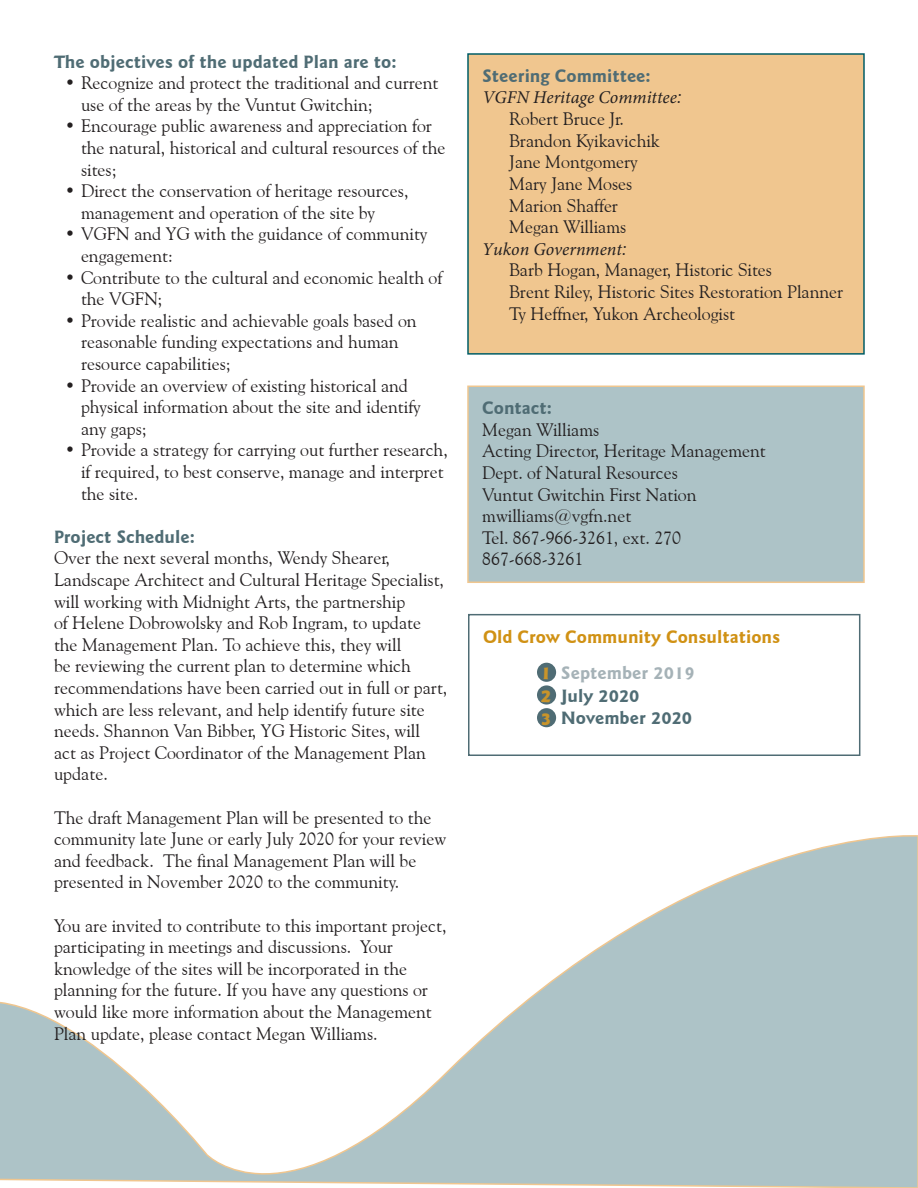
<style>
.page{position:relative;width:918px;height:1188px;background:#fff}
.page>*{position:absolute;margin:0;border:0;box-sizing:border-box;transform-origin:0 0}
.t1{font:18px/21.6px "Goudy Old Style BT";color:#231f20}
.subtitle{font:700 18px "Goudy Sans IT Cby BT";color:#4f6c74}
.t2{font:italic 18px/21px "Minion Pro";color:#231f20}
.subtitle-2{font:700 18px "Goudy Sans IT Cby BT";color:#d09114}
.subtitle-3{font:700 18px "Goudy Sans IT Cby BT";color:#a5b2b7}
.s1{font-family:"Goudy Sans IT Cby BT";font-weight:700;font-style:normal;color:#4f6c74}
.s2{font-family:"Goudy Sans IT Cby BT";font-weight:500}
</style>
<div class="page">
<svg style="left:0;top:835px;width:918px;height:353px"></svg>
<div style="left:468px;top:54px;width:396px;height:300px;background:#f0c68f"></div>
<div style="left:467px;top:53px;width:398px;height:302px;border:2px solid #005d67"></div>
<div style="left:468px;top:386px;width:396px;height:196px;background:#adc3c7"></div>
<div style="left:467px;top:386px;width:398px;height:197px;border:2px solid #f0c68f"></div>
<div style="left:537px;top:663px;width:19px;height:19px;background:#4f6c74;border-radius:50%"></div>
<div style="left:537px;top:685px;width:19px;height:20px;background:#4f6c74;border-radius:50%"></div>
<div style="left:537px;top:708px;width:19px;height:19px;background:#4f6c74;border-radius:50%"></div>
<div style="left:468px;top:614px;width:392px;height:142px;border:2px solid #4f6c74"></div>
<p class="subtitle" style="left:54px;top:50px;width:344px">The objectives of the updated Plan are to:</p>
<p class="t1" style="left:81px;top:72px;width:359px;text-indent:-16px">• Recognize and protect the traditional and current use of the areas by the Vuntut Gwitchin;</p>
<p class="t1" style="left:81px;top:115px;width:366px;text-indent:-16px">• Encourage public awareness and appreciation for the natural, historical and cultural resources of the sites;</p>
<p class="t1" style="left:81px;top:180px;width:329px;text-indent:-16px">• Direct the conservation of heritage resources, management and operation of the site by</p>
<p class="t1" style="left:81px;top:223px;width:348px;text-indent:-16px">• VGFN and YG with the guidance of community engagement:</p>
<p class="t1" style="left:81px;top:266px;width:363px;text-indent:-16px">• Contribute to the cultural and economic health of the VGFN;</p>
<p class="t1" style="left:81px;top:310px;width:337px;text-indent:-16px">• Provide realistic and achievable goals based on reasonable funding expectations and human resource capabilities;</p>
<p class="t1" style="left:81px;top:374px;width:341px;text-indent:-16px">• Provide an overview of existing historical and physical information about the site and identify any gaps;</p>
<p class="t1" style="left:81px;top:439px;width:368px;text-indent:-16px">• Provide a strategy for carrying out further research, if required, to best conserve, manage and interpret the site.</p>
<p class="subtitle" style="left:54px;top:525px;width:142px">Project Schedule:</p>
<p class="t1" style="left:54px;top:547px;width:395px">Over the next several months, Wendy Shearer, Landscape Architect and Cultural Heritage Specialist, will working with Midnight Arts, the partnership<br>of Helene Dobrowolsky and Rob Ingram, to update the Management Plan. To achieve this, they will<br>be reviewing the current plan to determine which recommendations have been carried out in full or part, which are less relevant, and help identify future site needs. Shannon Van Bibber, YG Historic Sites, will<br>act as Project Coordinator of the Management Plan update.</p>
<p class="t1" style="left:54px;top:806px;width:394px">The draft Management Plan will be presented to the community late June or early July 2020 for your review and feedback. The final Management Plan will be presented in November 2020 to the community.</p>
<p class="t1" style="left:54px;top:914px;width:394px">You are invited to contribute to this important project, participating in meetings and discussions. Your knowledge of the sites will be incorporated in the planning for the future. If you have any questions or would like more information about the Management Plan update, please contact Megan Williams.</p>
<p class="t2" style="left:482px;top:65px;width:201px"><span class="s1">Steering Committee:<br></span>VGFN Heritage Committee<span class="s2">:</span></p>
<p class="t1" style="left:509px;top:108px;width:116px">Robert Bruce Jr.</p>
<p class="t1" style="left:509px;top:129px;width:152px">Brandon Kyikavichik</p>
<p class="t1" style="left:509px;top:151px;width:130px">Jane Montgomery</p>
<p class="t1" style="left:509px;top:173px;width:125px">Mary Jane Moses</p>
<p class="t1" style="left:509px;top:194px;width:110px">Marion Shaffer</p>
<p class="t1" style="left:509px;top:216px;width:119px">Megan Williams</p>
<p class="t2" style="left:482px;top:238px;width:146px">Yukon Government<span class="s2">:</span></p>
<p class="t1" style="left:509px;top:259px;width:264px">Barb Hogan, Manager, Historic Sites</p>
<p class="t1" style="left:509px;top:281px;width:336px">Brent Riley, Historic Sites Restoration Planner</p>
<p class="t1" style="left:509px;top:302px;width:228px">Ty Heffner, Yukon Archeologist</p>
<p class="subtitle" style="left:482px;top:397px;width:71px">Contact:</p>
<p class="t1" style="left:482px;top:418px;width:119px">Megan Williams</p>
<p class="t1" style="left:482px;top:440px;width:285px">Acting Director, Heritage Management</p>
<p class="t1" style="left:482px;top:462px;width:197px">Dept. of Natural Resources</p>
<p class="t1" style="left:482px;top:483px;width:216px">Vuntut Gwitchin First Nation</p>
<p class="t1" style="left:482px;top:505px;width:151px">mwilliams@vgfn.net</p>
<p class="t1" style="left:482px;top:526px;width:200px">Tel. 867-966-3261, ext. 270</p>
<p class="t1" style="left:482px;top:548px;width:103px">867-668-3261</p>
<p class="subtitle-2" style="left:483px;top:625px;width:299px">Old Crow Community Consultations</p>
<p class="subtitle-3" style="left:561px;top:661px;width:135px">September 2019</p>
<p class="subtitle" style="left:561px;top:684px;width:80px">July 2020</p>
<p class="subtitle" style="left:561px;top:707px;width:133px">November 2020</p>
</div>
